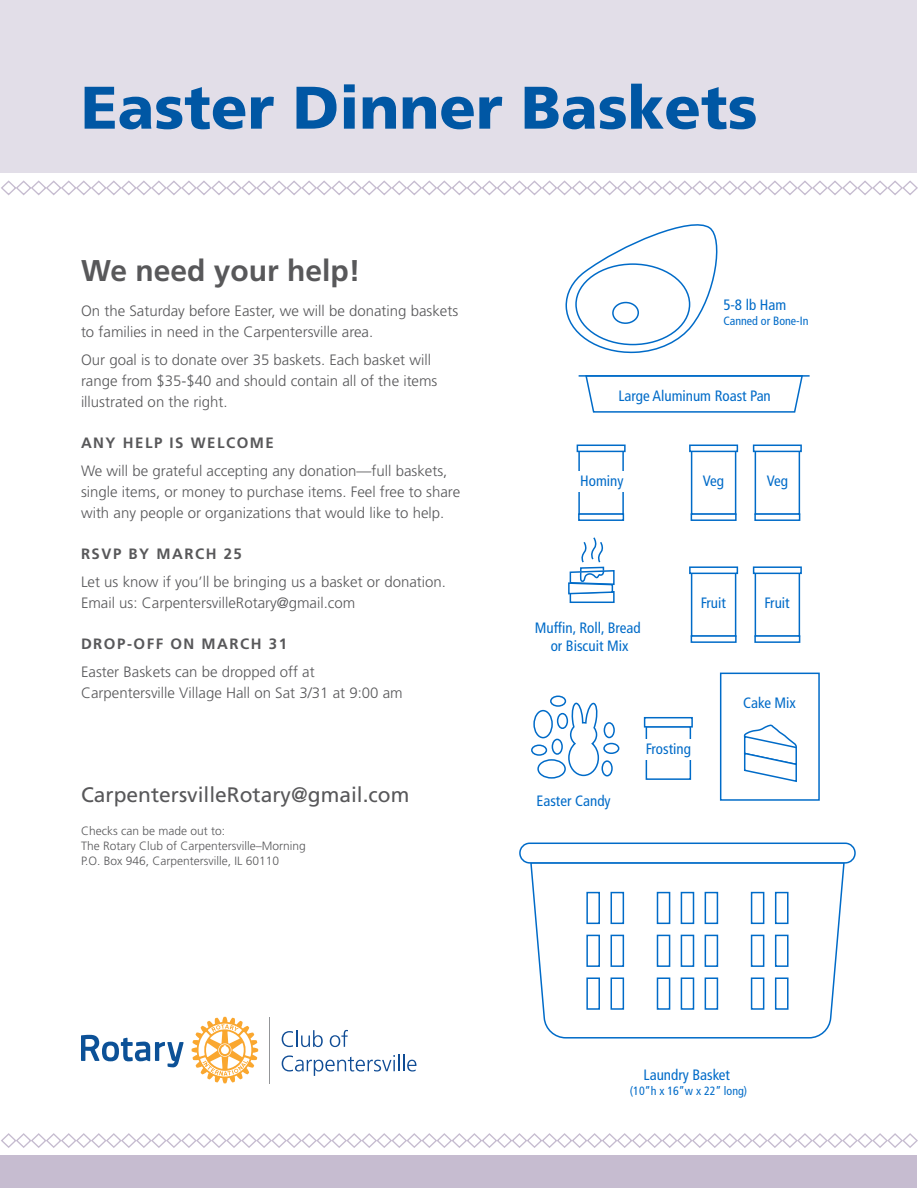
<style>
.page{position:relative;width:918px;height:1188px;background:#fff}
.page>*{position:absolute;margin:0;border:0;box-sizing:border-box;transform-origin:0 0}
.t1{font:900 60px "Frutiger";color:#0057a4}
.t2{font:700 30px "Frutiger";color:#58585a}
.t3{font:21px "Frutiger";color:#58585a}
.body{font:300 15px/21px "Frutiger";color:#58585a}
.t4{font:condensed 15px/18px "Frutiger";color:#006bc8;text-align:center}
.t5{font:700 15px "Frutiger";letter-spacing:.1em;color:#58585a}
.body-2{font:300 12px/15px "Frutiger";color:#58585a}
.t6{font:condensed 12px "Frutiger";color:#006bc8}
</style>
<div class="page">
<div style="left:1px;top:0;width:916px;height:173px;background:#e2dee8"></div>
<div style="left:1px;top:1156px;width:916px;height:32px;background:#c6bcd0"></div>
<svg style="left:567px;top:702px;width:33px;height:75px"></svg>
<div style="left:720px;top:673px;width:100px;height:128px;border:2px solid #006bc8"></div>
<svg style="left:530px;top:864px;width:315px;height:175px"></svg>
<div style="left:519px;top:843px;width:337px;height:21px;border:2px solid #006bc8;border-radius:10px"></div>
<div style="left:587px;top:978px;width:12px;height:31px;background:#fff"></div>
<div style="left:586px;top:977px;width:14px;height:33px;border:2px solid #006bc8"></div>
<div style="left:587px;top:935px;width:12px;height:31px;background:#fff"></div>
<div style="left:586px;top:935px;width:14px;height:32px;border:2px solid #006bc8"></div>
<div style="left:587px;top:893px;width:12px;height:30px;background:#fff"></div>
<div style="left:586px;top:892px;width:14px;height:32px;border:2px solid #006bc8"></div>
<div style="left:611px;top:978px;width:12px;height:31px;background:#fff"></div>
<div style="left:611px;top:977px;width:13px;height:33px;border:2px solid #006bc8"></div>
<div style="left:611px;top:935px;width:12px;height:31px;background:#fff"></div>
<div style="left:611px;top:935px;width:13px;height:32px;border:2px solid #006bc8"></div>
<div style="left:611px;top:893px;width:12px;height:30px;background:#fff"></div>
<div style="left:611px;top:892px;width:13px;height:32px;border:2px solid #006bc8"></div>
<div style="left:658px;top:978px;width:12px;height:31px;background:#fff"></div>
<div style="left:657px;top:977px;width:13px;height:33px;border:2px solid #006bc8"></div>
<div style="left:658px;top:935px;width:12px;height:31px;background:#fff"></div>
<div style="left:657px;top:935px;width:13px;height:32px;border:2px solid #006bc8"></div>
<div style="left:658px;top:893px;width:12px;height:30px;background:#fff"></div>
<div style="left:657px;top:892px;width:13px;height:32px;border:2px solid #006bc8"></div>
<div style="left:681px;top:978px;width:13px;height:31px;background:#fff"></div>
<div style="left:681px;top:977px;width:13px;height:33px;border:2px solid #006bc8"></div>
<div style="left:681px;top:935px;width:13px;height:31px;background:#fff"></div>
<div style="left:681px;top:935px;width:13px;height:32px;border:2px solid #006bc8"></div>
<div style="left:681px;top:893px;width:13px;height:30px;background:#fff"></div>
<div style="left:681px;top:892px;width:13px;height:32px;border:2px solid #006bc8"></div>
<div style="left:705px;top:978px;width:12px;height:31px;background:#fff"></div>
<div style="left:705px;top:977px;width:13px;height:33px;border:2px solid #006bc8"></div>
<div style="left:705px;top:935px;width:12px;height:31px;background:#fff"></div>
<div style="left:705px;top:935px;width:13px;height:32px;border:2px solid #006bc8"></div>
<div style="left:705px;top:893px;width:12px;height:30px;background:#fff"></div>
<div style="left:705px;top:892px;width:13px;height:32px;border:2px solid #006bc8"></div>
<div style="left:752px;top:978px;width:12px;height:31px;background:#fff"></div>
<div style="left:751px;top:977px;width:13px;height:33px;border:2px solid #006bc8"></div>
<div style="left:752px;top:935px;width:12px;height:31px;background:#fff"></div>
<div style="left:751px;top:935px;width:13px;height:32px;border:2px solid #006bc8"></div>
<div style="left:752px;top:893px;width:12px;height:30px;background:#fff"></div>
<div style="left:751px;top:892px;width:13px;height:32px;border:2px solid #006bc8"></div>
<div style="left:776px;top:978px;width:12px;height:31px;background:#fff"></div>
<div style="left:775px;top:977px;width:14px;height:33px;border:2px solid #006bc8"></div>
<div style="left:776px;top:935px;width:12px;height:31px;background:#fff"></div>
<div style="left:775px;top:935px;width:14px;height:32px;border:2px solid #006bc8"></div>
<div style="left:776px;top:893px;width:12px;height:30px;background:#fff"></div>
<div style="left:775px;top:892px;width:14px;height:32px;border:2px solid #006bc8"></div>
<svg style="left:565px;top:224px;width:153px;height:130px"></svg>
<div style="left:576px;top:264px;width:114px;height:81px;background:#fff;border-radius:50%"></div>
<div style="left:575px;top:263px;width:115px;height:82px;border:2px solid #006bc8;border-radius:50%"></div>
<div style="left:612px;top:302px;width:27px;height:22px;border:2px solid #006bc8;border-radius:50%"></div>
<svg style="left:585px;top:377px;width:218px;height:36px"></svg>
<hr style="left:579px;top:375px;width:231px;height:2px;background:#006bc8">
<div style="left:578px;top:450px;width:46px;height:65px;border:2px solid #006bc8"></div>
<div style="left:577px;top:445px;width:49px;height:7px;border:2px solid #006bc8"></div>
<div style="left:578px;top:513px;width:46px;height:8px;border:2px solid #006bc8"></div>
<div style="left:691px;top:450px;width:45px;height:65px;border:2px solid #006bc8"></div>
<div style="left:689px;top:445px;width:49px;height:7px;border:2px solid #006bc8"></div>
<div style="left:691px;top:513px;width:46px;height:8px;border:2px solid #006bc8"></div>
<div style="left:755px;top:450px;width:45px;height:65px;border:2px solid #006bc8"></div>
<div style="left:753px;top:445px;width:49px;height:7px;border:2px solid #006bc8"></div>
<div style="left:754px;top:513px;width:46px;height:8px;border:2px solid #006bc8"></div>
<div style="left:691px;top:572px;width:45px;height:65px;border:2px solid #006bc8"></div>
<div style="left:689px;top:566px;width:49px;height:8px;border:2px solid #006bc8"></div>
<div style="left:691px;top:635px;width:46px;height:8px;border:2px solid #006bc8"></div>
<div style="left:755px;top:572px;width:45px;height:65px;border:2px solid #006bc8"></div>
<div style="left:753px;top:566px;width:49px;height:8px;border:2px solid #006bc8"></div>
<div style="left:754px;top:635px;width:46px;height:8px;border:2px solid #006bc8"></div>
<div style="left:646px;top:726px;width:45px;height:54px;border:2px solid #006bc8"></div>
<div style="left:644px;top:717px;width:49px;height:11px;border:2px solid #006bc8"></div>
<svg style="left:568px;top:537px;width:47px;height:66px"></svg>
<svg style="left:743px;top:725px;width:54px;height:57px"></svg>
<div style="left:640px;top:739px;width:57px;height:21px;background:#fff"></div>
<div style="left:573px;top:471px;width:58px;height:21px;background:#fff"></div>
<div style="left:537px;top:759px;width:29px;height:20px;border:2px solid #006bc8;border-radius:50%"></div>
<div style="left:533px;top:710px;width:20px;height:28px;border:2px solid #006bc8;border-radius:50%"></div>
<div style="left:552px;top:739px;width:11px;height:16px;border:2px solid #006bc8;border-radius:50%"></div>
<div style="left:557px;top:713px;width:11px;height:16px;border:2px solid #006bc8;border-radius:50%"></div>
<div style="left:604px;top:722px;width:11px;height:16px;border:2px solid #006bc8;border-radius:50%"></div>
<div style="left:602px;top:760px;width:11px;height:16px;border:2px solid #006bc8;border-radius:50%"></div>
<div style="left:603px;top:743px;width:16px;height:11px;border:2px solid #006bc8;border-radius:50%"></div>
<div style="left:531px;top:745px;width:16px;height:11px;border:2px solid #006bc8;border-radius:50%"></div>
<div style="left:550px;top:696px;width:16px;height:11px;border:2px solid #006bc8;border-radius:50%"></div>
<hr style="left:269px;top:1017px;width:1px;height:66px;background:#939598">
<svg style="left:81px;top:1035px;width:103px;height:32px"></svg>
<svg style="left:192px;top:1017px;width:66px;height:66px"></svg>
<svg style="left:282px;top:1030px;width:41px;height:17px"></svg>
<svg style="left:330px;top:1030px;width:18px;height:17px"></svg>
<svg style="left:282px;top:1055px;width:134px;height:21px"></svg>
<svg style="left:1px;top:180px;width:917px;height:16px"></svg>
<svg style="left:1px;top:1133px;width:917px;height:15px"></svg>
<p class="t1" style="left:81px;top:71px;width:678px">Easter Dinner Baskets</p>
<p class="t2" style="left:81px;top:253px;width:281px">We need your help!</p>
<p class="body" style="left:81px;top:300px;width:379px">On the Saturday before Easter, we will be donating baskets to families in need in the Carpentersville area.</p>
<p class="body" style="left:81px;top:349px;width:358px">Our goal is to donate over 35 baskets. Each basket will range from $35-$40 and should contain all of the items illustrated on the right.</p>
<p class="t5" style="left:81px;top:434px;width:194px">ANY HELP IS WELCOME</p>
<p class="body" style="left:81px;top:460px;width:381px">We will be grateful accepting any donation—full baskets, single items, or money to purchase items. Feel free to share with any people or organizations that would like to help.</p>
<p class="t5" style="left:81px;top:545px;width:162px">RSVP BY MARCH 25</p>
<p class="body" style="left:81px;top:571px;width:367px">Let us know if you’ll be bringing us a basket or donation.<br>Email us: CarpentersvilleRotary@gmail.com</p>
<p class="t5" style="left:81px;top:635px;width:208px">DROP-OFF ON MARCH 31</p>
<p class="body" style="left:81px;top:661px;width:323px">Easter Baskets can be dropped off at<br>Carpentersville Village Hall on Sat 3/31 at 9:00 am</p>
<p class="t3" style="left:81px;top:782px;width:330px">CarpentersvilleRotary@gmail.com</p>
<p class="body-2" style="left:81px;top:824px;width:226px">Checks can be made out to:<br>The Rotary Club of Carpentersville–Morning<br>P.O. Box 946, Carpentersville, IL 60110</p>
<p class="t4" style="left:723px;top:296px;width:64px">5-8 lb Ham</p>
<p class="t6" style="left:723px;top:314px;width:87px">Canned or Bone-In</p>
<p class="t4" style="left:618px;top:387px;width:154px">Large Aluminum Roast Pan</p>
<p class="t4" style="left:580px;top:472px;width:45px">Hominy</p>
<p class="t4" style="left:767px;top:472px;width:23px">Veg</p>
<p class="t4" style="left:703px;top:472px;width:23px">Veg</p>
<p class="t4" style="left:535px;top:619px;width:107px">Muffin, Roll, Bread or Biscuit Mix</p>
<p class="t4" style="left:701px;top:594px;width:27px">Fruit</p>
<p class="t4" style="left:537px;top:792px;width:76px">Easter Candy</p>
<p class="t4" style="left:646px;top:740px;width:47px">Frosting</p>
<p class="t4" style="left:765px;top:594px;width:27px">Fruit</p>
<p class="t4" style="left:743px;top:694px;width:54px">Cake Mix</p>
<p class="t4" style="left:644px;top:1066px;width:88px">Laundry Basket</p>
<p class="t6" style="left:630px;top:1084px;width:119px">(10”h x 16”w x 22” long)</p>
</div>
